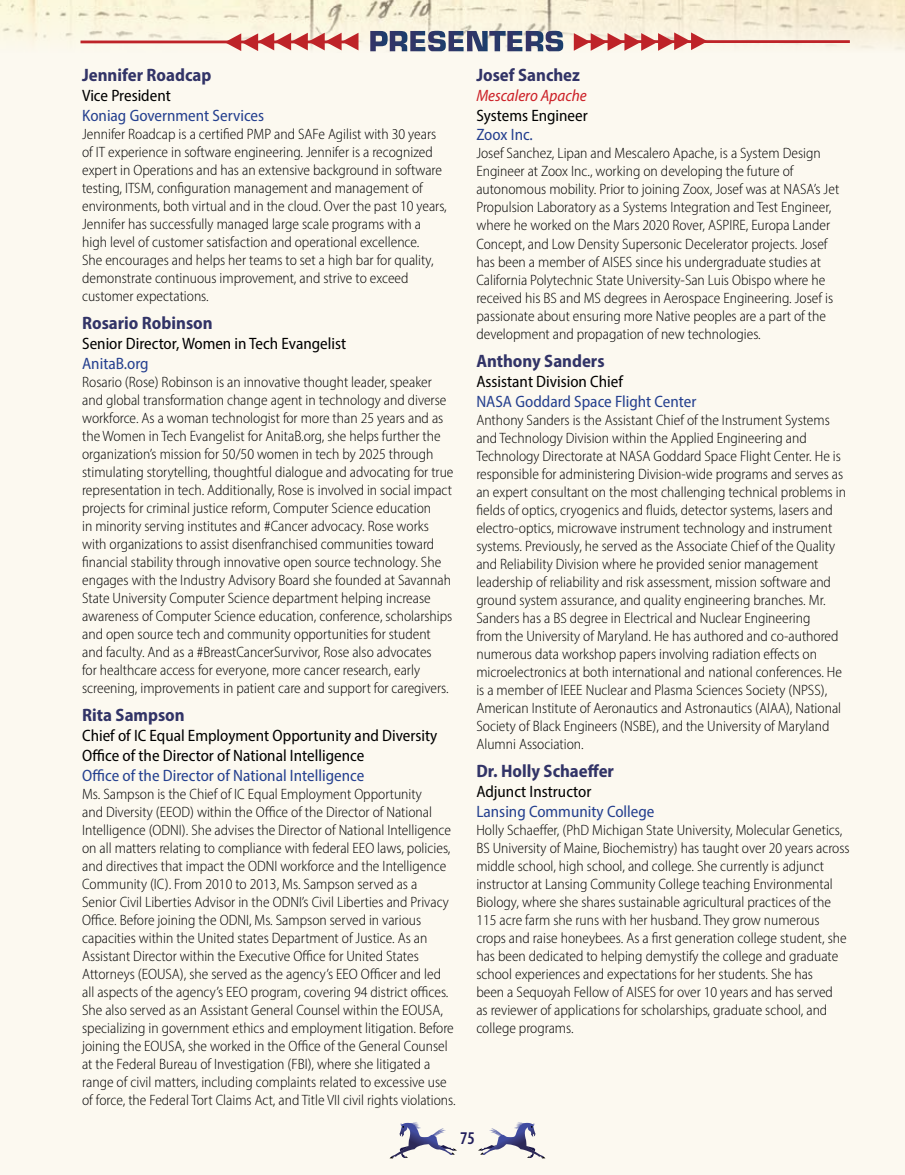
<style>
.page{position:relative;width:905px;height:1175px;background:#fff}
.page>*{position:absolute;margin:0;border:0;box-sizing:border-box;transform-origin:0 0}
.t1{font:700 semi-condensed 18px "Myriad Pro";color:#323467}
.t2{font:600 condensed 18px "Myriad Pro";color:#211e5b}
.t3{font:semi-condensed 16.5px/19.8px "Myriad Pro";color:#000}
.t4{font:semi-condensed 16.5px "Myriad Pro";color:#25408f}
.t5{font:italic semi-condensed 16.5px "Myriad Pro";color:#cc2027}
.t6{font:300 semi-condensed 15px/18px "Myriad Pro";color:#000}
</style>
<div class="page">
<div style="left:0;top:0;width:904px;height:1174px;background:#fcf9f0"></div>
<svg style="left:390px;top:1122px;width:67px;height:36px"></svg>
<svg style="left:478px;top:1122px;width:67px;height:36px"></svg>
<img style="left:1px;top:0;width:903px;height:52px">
<img style="left:0;top:0;width:1px;height:34px">
<svg style="left:370px;top:31px;width:193px;height:20px"></svg>
<svg style="left:225px;top:33px;width:133px;height:18px"></svg>
<hr style="left:80px;top:41px;width:278px;height:2px;background:#be2328">
<svg style="left:573px;top:32px;width:134px;height:19px"></svg>
<hr style="left:574px;top:40px;width:275px;height:3px;background:#be2328">
<p class="t1" style="left:82px;top:63px;width:131px">Jennifer Roadcap</p>
<p class="t3" style="left:82px;top:85px;width:90px">Vice President</p>
<p class="t4" style="left:82px;top:105px;width:184px">Koniag Government Services</p>
<p class="t6" style="left:82px;top:125px;width:366px">Jennifer Roadcap is a certified PMP and SAFe Agilist with 30 years of IT experience in software engineering. Jennifer is a recognized expert in Operations and has an extensive background in software testing, ITSM, configuration management and management of environments, both virtual and in the cloud. Over the past 10 years, Jennifer has successfully managed large scale programs with a high level of customer satisfaction and operational excellence.<br>She encourages and helps her teams to set a high bar for quality, demonstrate continuous improvement, and strive to exceed customer expectations.</p>
<p class="t1" style="left:82px;top:311px;width:132px">Rosario Robinson</p>
<p class="t3" style="left:82px;top:333px;width:265px">Senior Director, Women in Tech Evangelist</p>
<p class="t4" style="left:82px;top:353px;width:68px">AnitaB.org</p>
<p class="t6" style="left:82px;top:372px;width:373px">Rosario (Rose) Robinson is an innovative thought leader, speaker and global transformation change agent in technology and diverse workforce. As a woman technologist for more than 25 years and as the Women in Tech Evangelist for AnitaB.org, she helps further the organization’s mission for 50/50 women in tech by 2025 through stimulating storytelling, thoughtful dialogue and advocating for true representation in tech. Additionally, Rose is involved in social impact projects for criminal justice reform, Computer Science education<br>in minority serving institutes and #Cancer advocacy. Rose works with organizations to assist disenfranchised communities toward financial stability through innovative open source technology. She engages with the Industry Advisory Board she founded at Savannah State University Computer Science department helping increase awareness of Computer Science education, conference, scholarships and open source tech and community opportunities for student and faculty. And as a #BreastCancerSurvivor, Rose also advocates<br>for healthcare access for everyone, more cancer research, early screening, improvements in patient care and support for caregivers.</p>
<p class="t1" style="left:82px;top:703px;width:104px">Rita Sampson</p>
<p class="t3" style="left:82px;top:725px;width:357px">Chief of IC Equal Employment Opportunity and Diversity<br>Office of the Director of National Intelligence</p>
<p class="t4" style="left:82px;top:765px;width:284px">Office of the Director of National Intelligence</p>
<p class="t6" style="left:82px;top:784px;width:375px">Ms. Sampson is the Chief of IC Equal Employment Opportunity<br>and Diversity (EEOD) within the Office of the Director of National Intelligence (ODNI). She advises the Director of National Intelligence on all matters relating to compliance with federal EEO laws, policies, and directives that impact the ODNI workforce and the Intelligence Community (IC). From 2010 to 2013, Ms. Sampson served as a<br>Senior Civil Liberties Advisor in the ODNI’s Civil Liberties and Privacy Office. Before joining the ODNI, Ms. Sampson served in various capacities within the United states Department of Justice. As an Assistant Director within the Executive Office for United States Attorneys (EOUSA), she served as the agency’s EEO Officer and led all aspects of the agency’s EEO program, covering 94 district offices.<br>She also served as an Assistant General Counsel within the EOUSA, specializing in government ethics and employment litigation. Before joining the EOUSA, she worked in the Office of the General Counsel at the Federal Bureau of Investigation (FBI), where she litigated a range of civil matters, including complaints related to excessive use of force, the Federal Tort Claims Act, and Title VII civil rights violations.</p>
<p class="t1" style="left:476px;top:63px;width:105px">Josef Sanchez</p>
<p class="t5" style="left:476px;top:85px;width:112px">Mescalero Apache</p>
<p class="t3" style="left:476px;top:105px;width:113px">Systems Engineer</p>
<p class="t4" style="left:476px;top:125px;width:58px">Zoox Inc.</p>
<p class="t6" style="left:476px;top:144px;width:364px">Josef Sanchez, Lipan and Mescalero Apache, is a System Design Engineer at Zoox Inc., working on developing the future of autonomous mobility. Prior to joining Zoox, Josef was at NASA’s Jet Propulsion Laboratory as a Systems Integration and Test Engineer, where he worked on the Mars 2020 Rover, ASPIRE, Europa Lander Concept, and Low Density Supersonic Decelerator projects. Josef has been a member of AISES since his undergraduate studies at California Polytechnic State University-San Luis Obispo where he received his BS and MS degrees in Aerospace Engineering. Josef is passionate about ensuring more Native peoples are a part of the development and propagation of new technologies.</p>
<p class="t1" style="left:476px;top:349px;width:130px">Anthony Sanders</p>
<p class="t3" style="left:476px;top:371px;width:148px">Assistant Division Chief</p>
<p class="t4" style="left:476px;top:391px;width:221px">NASA Goddard Space Flight Center</p>
<p class="t6" style="left:476px;top:410px;width:371px">Anthony Sanders is the Assistant Chief of the Instrument Systems and Technology Division within the Applied Engineering and Technology Directorate at NASA Goddard Space Flight Center. He is responsible for administering Division-wide programs and serves as an expert consultant on the most challenging technical problems in fields of optics, cryogenics and fluids, detector systems, lasers and electro-optics, microwave instrument technology and instrument systems. Previously, he served as the Associate Chief of the Quality and Reliability Division where he provided senior management leadership of reliability and risk assessment, mission software and ground system assurance, and quality engineering branches. Mr.<br>Sanders has a BS degree in Electrical and Nuclear Engineering<br>from the University of Maryland. He has authored and co-authored numerous data workshop papers involving radiation effects on microelectronics at both international and national conferences. He is a member of IEEE Nuclear and Plasma Sciences Society (NPSS), American Institute of Aeronautics and Astronautics (AIAA), National Society of Black Engineers (NSBE), and the University of Maryland Alumni Association.</p>
<p class="t1" style="left:476px;top:759px;width:139px">Dr. Holly Schaeffer</p>
<p class="t3" style="left:476px;top:781px;width:117px">Adjunct Instructor</p>
<p class="t4" style="left:476px;top:801px;width:180px">Lansing Community College</p>
<p class="t6" style="left:476px;top:820px;width:375px">Holly Schaeffer, (PhD Michigan State University, Molecular Genetics, BS University of Maine, Biochemistry) has taught over 20 years across middle school, high school, and college. She currently is adjunct instructor at Lansing Community College teaching Environmental Biology, where she shares sustainable agricultural practices of the 115 acre farm she runs with her husband. They grow numerous crops and raise honeybees. As a first generation college student, she has been dedicated to helping demystify the college and graduate school experiences and expectations for her students. She has<br>been a Sequoyah Fellow of AISES for over 10 years and has served<br>as reviewer of applications for scholarships, graduate school, and college programs.</p>
<p class="t2" style="left:460px;top:1127px;width:16px">75</p>
</div>
